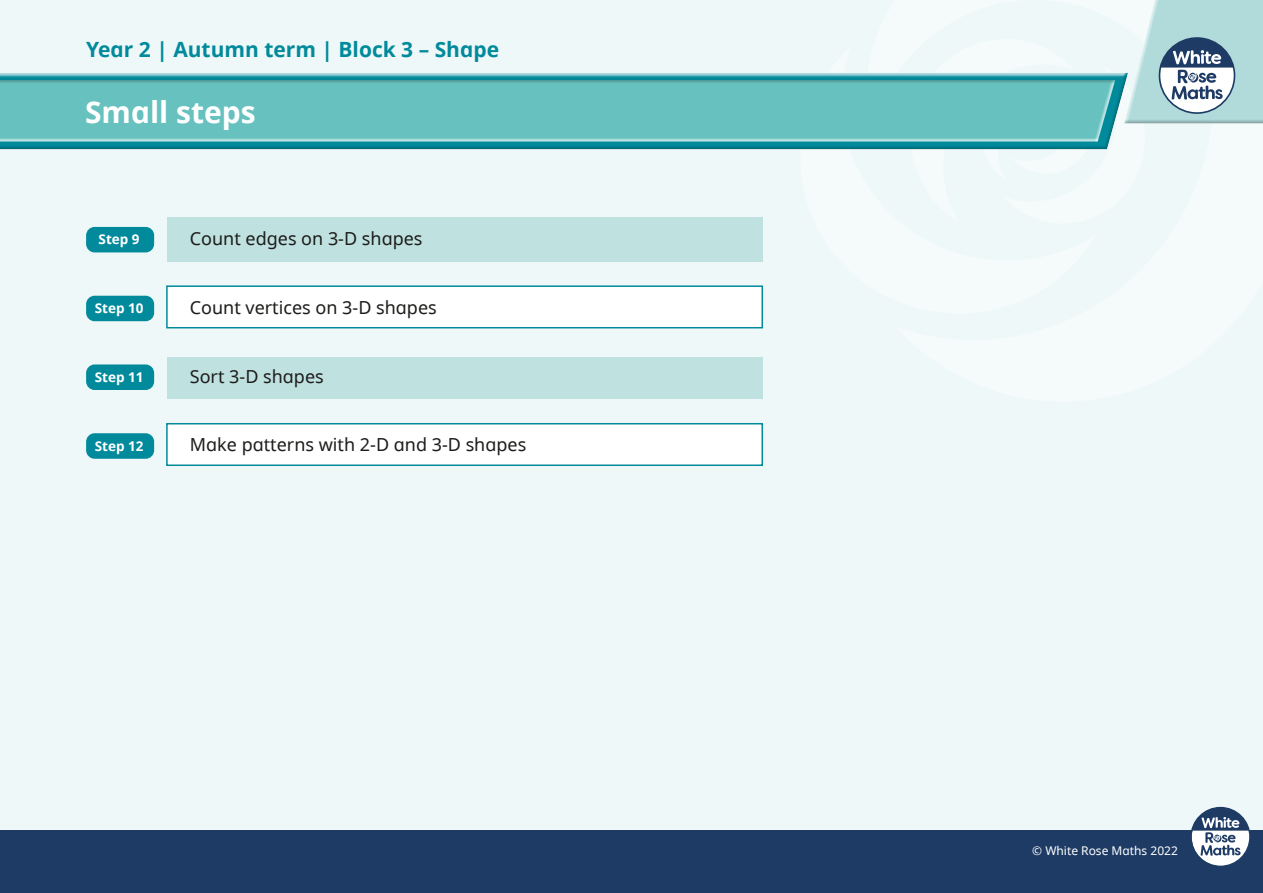
<style>
.page{position:relative;width:1263px;height:893px;background:#eff8f8}
.page>*{position:absolute;margin:0;border:0;box-sizing:border-box;transform-origin:0 0}
.t1{font:30px "White Rose Noto bold";color:#fff}
.t2{font:21px "White Rose Noto bold";color:#008a9b}
.t3{font:18px "White Rose Noto regular";color:#1d1d1b}
.t4{font:13.5px "White Rose Noto bold";color:#fff}
.t5{font:12px "White Rose Noto regular";color:#fff}
</style>
<div class="page">
<div style="left:0;top:71px;width:1129px;height:81px;background:#1d1d1b;opacity:.27"></div>
<div style="left:0;top:75px;width:1115px;height:69px;background:#1d1d1b;opacity:.27"></div>
<svg style="left:858px;top:0;width:405px;height:152px"></svg>
<div style="left:0;top:831px;width:1263px;height:62px;background:#1d3b64"></div>
<svg style="left:1190px;top:807px;width:60px;height:59px"></svg>
<div style="left:167px;top:218px;width:595px;height:44px;background:#bfe2e0"></div>
<div style="left:166px;top:285px;width:597px;height:43px;background:#fff;border:2px solid #008a9b"></div>
<div style="left:167px;top:357px;width:595px;height:42px;background:#bfe2e0"></div>
<div style="left:166px;top:423px;width:597px;height:43px;background:#fff;border:2px solid #008a9b"></div>
<div style="left:86px;top:227px;width:68px;height:25px;background:#008a9b;border-radius:9px"></div>
<div style="left:86px;top:296px;width:68px;height:25px;background:#008a9b;border-radius:9px"></div>
<div style="left:86px;top:364px;width:68px;height:26px;background:#008a9b;border-radius:9px"></div>
<div style="left:86px;top:433px;width:68px;height:26px;background:#008a9b;border-radius:9px"></div>
<p class="t2" style="left:86px;top:35px;width:414px">Year 2 | Autumn term | Block 3 – Shape</p>
<h1 class="t1" style="left:85px;top:91px;width:172px">Small steps</h1>
<p class="t4" style="left:99px;top:230px;width:43px">Step 9</p>
<p class="t3" style="left:190px;top:226px;width:234px">Count edges on 3-D shapes</p>
<p class="t4" style="left:95px;top:299px;width:50px">Step 10</p>
<p class="t3" style="left:190px;top:295px;width:248px">Count vertices on 3-D shapes</p>
<p class="t4" style="left:95px;top:367px;width:50px">Step 11</p>
<p class="t3" style="left:190px;top:363px;width:135px">Sort 3-D shapes</p>
<p class="t4" style="left:95px;top:436px;width:50px">Step 12</p>
<p class="t3" style="left:190px;top:432px;width:338px">Make patterns with 2-D and 3-D shapes</p>
<p class="t5" style="left:1032px;top:842px;width:147px">© White Rose Maths 2022</p>
</div>
